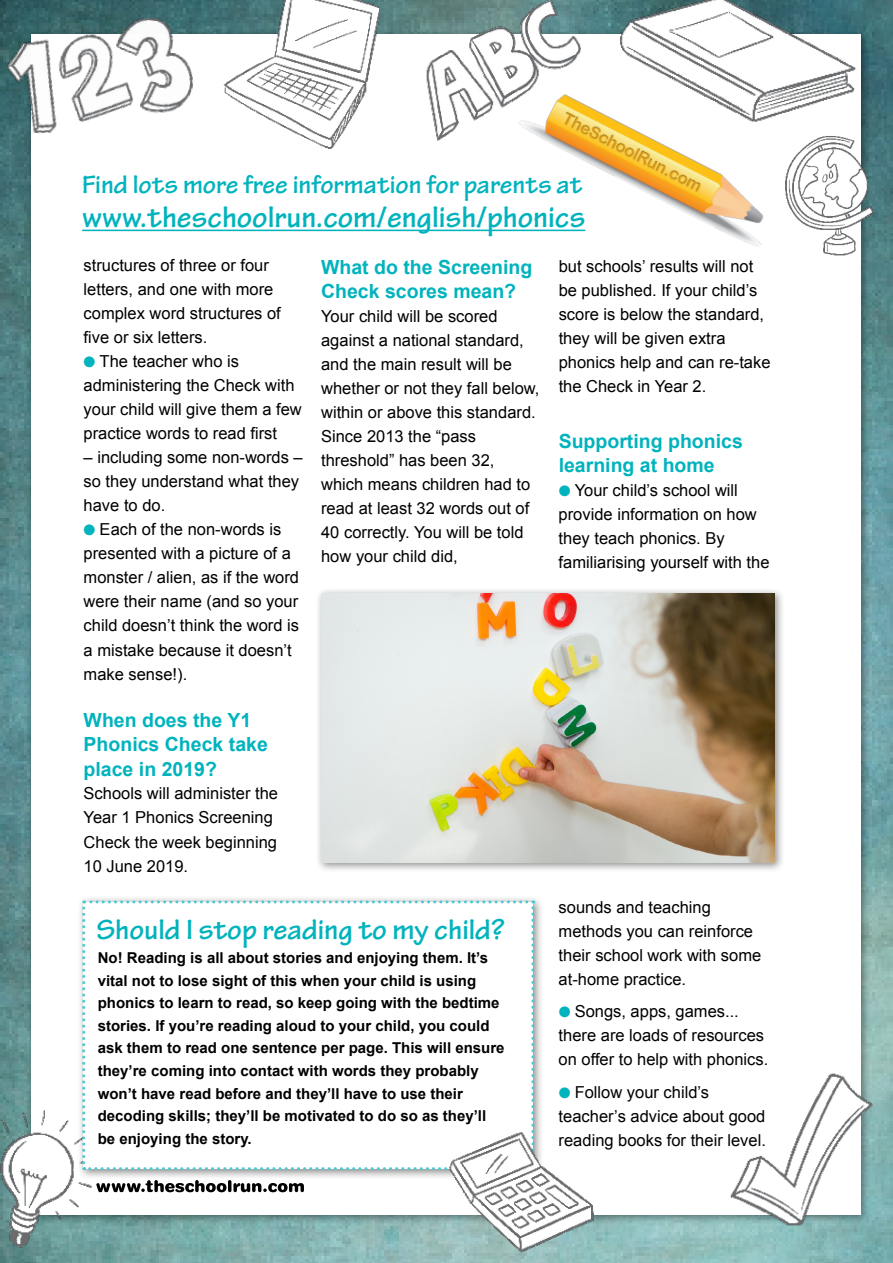
<style>
.page{position:relative;width:893px;height:1263px;background:#fff}
.page>*{position:absolute;margin:0;border:0;box-sizing:border-box;transform-origin:0 0}
.t1{font:700 31.5px "Tekton Pro";color:#00b3bd}
.t2{font:700 30px "Tekton Pro";color:#00b3bd}
.t3{font:700 27px "Tekton Pro";color:#00b3bd}
.t4{font:700 19.5px/24px "Arial";color:#00b3bd}
.t5{font:16.5px/24px "Arial";color:#000}
.t6{font:700 15px/22.5px "Arial";color:#000}
.s1{color:#00b3bd}
</style>
<div class="page">
<img style="left:0;top:1px;width:893px;height:1262px">
<div style="left:31px;top:34px;width:829px;height:1180px;background:#fff"></div>
<img style="left:0;top:1101px;width:98px;height:157px">
<img style="left:0;top:0;width:203px;height:157px">
<div style="left:77px;top:895px;width:467px;height:285px;background:#000;opacity:.45"></div>
<svg style="left:82px;top:900px;width:452px;height:270px"></svg>
<div style="left:315px;top:587px;width:470px;height:286px;background:#000;opacity:.45"></div>
<img style="left:321px;top:593px;width:454px;height:270px">
<img style="left:515px;top:111px;width:249px;height:135px">
<svg style="left:96px;top:1180px;width:208px;height:12px"></svg>
<img style="left:408px;top:0;width:191px;height:150px">
<img style="left:605px;top:0;width:276px;height:127px">
<img style="left:203px;top:0;width:197px;height:149px">
<img style="left:436px;top:1120px;width:181px;height:143px">
<img style="left:702px;top:1056px;width:190px;height:187px">
<img style="left:785px;top:130px;width:96px;height:129px">
<hr style="left:82px;top:230px;width:503px;height:1px;background:#00b3bd">
<h3 class="t3" style="left:82px;top:168px;width:502px">Find lots more free information for parents at</h3>
<h1 class="t1" style="left:82px;top:199px;width:505px">www.theschoolrun.com/english/phonics</h1>
<p class="t5" style="left:84px;top:254px;width:199px">structures of three or four letters, and one with more complex word structures of five or six letters.</p>
<p class="t5" style="left:84px;top:350px;width:220px"><span class="s1">●</span> The teacher who is administering the Check with your child will give them a few practice words to read first</p>
<p class="t5" style="left:84px;top:446px;width:221px">– including some non-words – so they understand what they have to do.</p>
<p class="t5" style="left:84px;top:518px;width:217px"><span class="s1">●</span> Each of the non-words is presented with a picture of a monster / alien, as if the word were their name (and so your child doesn’t think the word is a mistake because it doesn’t make sense!).</p>
<p class="t4" style="left:84px;top:709px;width:186px">When does the Y1<br>Phonics Check take place in 2019?</p>
<p class="t5" style="left:84px;top:782px;width:196px">Schools will administer the<br>Year 1 Phonics Screening<br>Check the week beginning<br>10 June 2019.</p>
<p class="t4" style="left:321px;top:255px;width:213px">What do the Screening<br>Check scores mean?</p>
<p class="t5" style="left:321px;top:304px;width:220px">Your child will be scored against a national standard, and the main result will be whether or not they fall below, within or above this standard.<br>Since 2013 the “pass threshold” has been 32, which means children had to read at least 32 words out of<br>40 correctly. You will be told how your child did,</p>
<h2 class="t2" style="left:96px;top:912px;width:410px">Should I stop reading to my child?</h2>
<p class="t6" style="left:98px;top:947px;width:408px">No! Reading is all about stories and enjoying them. It’s vital not to lose sight of this when your child is using phonics to learn to read, so keep going with the bedtime stories. If you’re reading aloud to your child, you could ask them to read one sentence per page. This will ensure they’re coming into contact with words they probably won’t have read before and they’ll have to use their decoding skills; they’ll be motivated to do so as they’ll be enjoying the story.</p>
<p class="t5" style="left:559px;top:254px;width:213px">but schools’ results will not be published. If your child’s score is below the standard, they will be given extra phonics help and can re-take the Check in Year 2.</p>
<p class="t4" style="left:559px;top:430px;width:186px">Supporting phonics learning at home</p>
<p class="t5" style="left:559px;top:478px;width:212px"><span class="s1">●</span> Your child’s school will provide information on how they teach phonics. By familiarising yourself with the</p>
<p class="t5" style="left:559px;top:895px;width:204px">sounds and teaching methods you can reinforce their school work with some at-home practice.</p>
<p class="t5" style="left:559px;top:999px;width:211px"><span class="s1">●</span> Songs, apps, games... there are loads of resources on offer to help with phonics.</p>
<p class="t5" style="left:559px;top:1080px;width:209px"><span class="s1">●</span> Follow your child’s teacher’s advice about good reading books for their level.</p>
</div>
